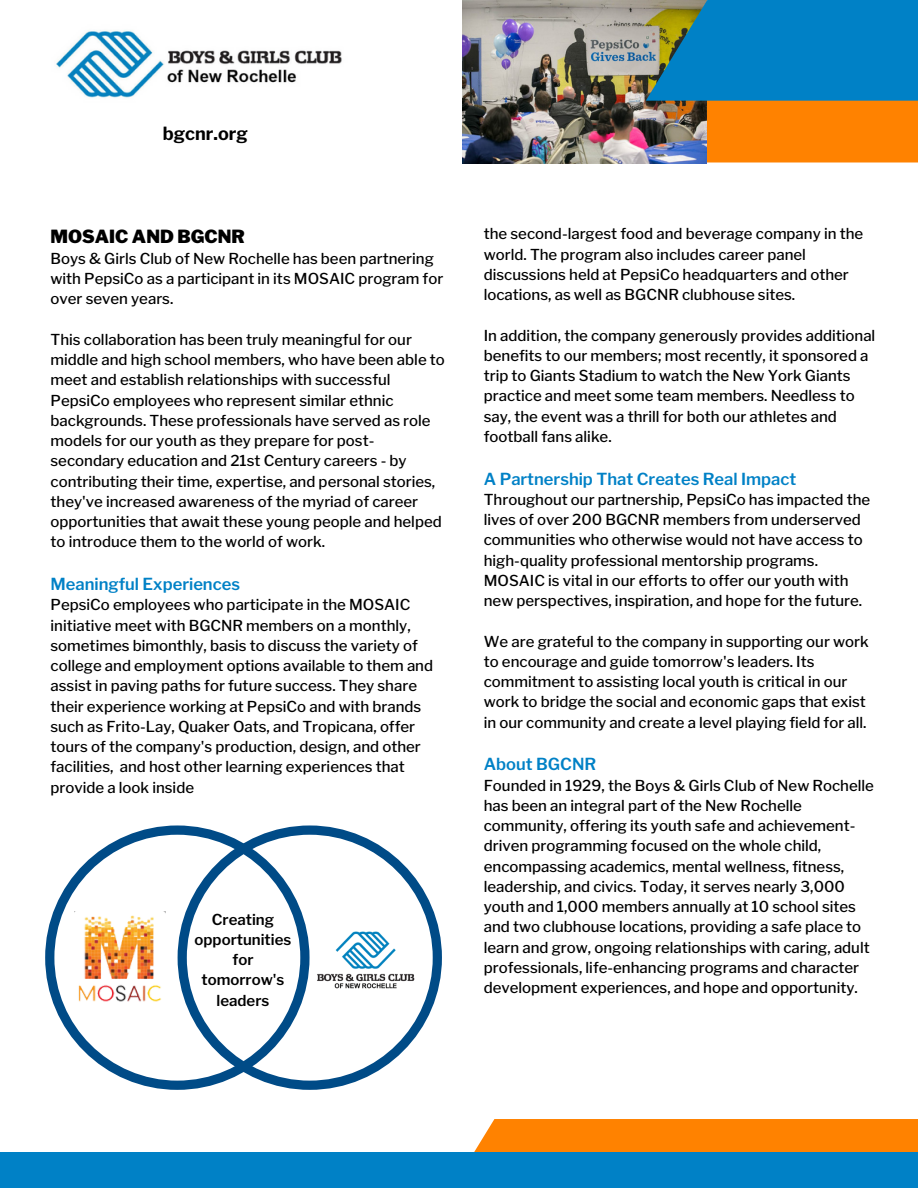
<style>
.page{position:relative;width:918px;height:1188px;background:#fff}
.page>*{position:absolute;margin:0;border:0;box-sizing:border-box;transform-origin:0 0}
.t1{font:900 18px "Libre Franklin";color:#000}
.t2{font:700 18px "Libre Franklin";color:#000}
.t3{font:600 16.5px "Libre Franklin";color:#0081c6}
.t4{font:500 15px/20.2px "Libre Franklin";color:#000}
.t5{font:600 15px/20.2px "Libre Franklin";color:#000;text-align:center}
</style>
<div class="page">
<div style="left:707px;top:101px;width:211px;height:61px;background:#ff8200"></div>
<img style="left:463px;top:0;width:244px;height:163px">
<svg style="left:646px;top:0;width:272px;height:101px;background:#1282b6"></svg>
<div style="left:474px;top:1119px;width:444px;height:33px;background:#ff8200"></div>
<div style="left:0;top:1152px;width:918px;height:36px;background:#0081c6"></div>
<img style="left:56px;top:30px;width:286px;height:68px">
<svg style="left:310px;top:825px;width:132px;height:265px"></svg>
<img style="left:315px;top:931px;width:101px;height:59px">
<svg style="left:45px;top:825px;width:265px;height:265px"></svg>
<img style="left:74px;top:912px;width:91px;height:93px">
<p class="t2" style="left:163px;top:123px;width:87px">bgcnr.org</p>
<p class="t1" style="left:51px;top:225px;width:196px">MOSAIC AND BGCNR</p>
<p class="t4" style="left:51px;top:248px;width:394px">Boys &amp; Girls Club of New Rochelle has been partnering with PepsiCo as a participant in its MOSAIC program for over seven years.</p>
<p class="t4" style="left:51px;top:329px;width:396px">This collaboration has been truly meaningful for our middle and high school members, who have been able to meet and establish relationships with successful PepsiCo employees who represent similar ethnic backgrounds. These professionals have served as role models for our youth as they prepare for post&shy;secondary education and 21st Century careers - by contributing their time, expertise, and personal stories, they've increased awareness of the myriad of career opportunities that await these young people and helped to introduce them to the world of work.</p>
<p class="t3" style="left:51px;top:574px;width:191px">Meaningful Experiences</p>
<p class="t4" style="left:51px;top:595px;width:384px">PepsiCo employees who participate in the MOSAIC initiative meet with BGCNR members on a monthly, sometimes bimonthly, basis to discuss the variety of college and employment options available to them and assist in paving paths for future success. They share their experience working at PepsiCo and with brands such as Frito-Lay, Quaker Oats, and Tropicana, offer tours of the company's production, design, and other facilities, and host other learning experiences that provide a look inside</p>
<p class="t5" style="left:195px;top:909px;width:98px">Creating opportunities for tomorrow's leaders</p>
<p class="t4" style="left:484px;top:224px;width:381px">the second-largest food and beverage company in the world. The program also includes career panel discussions held at PepsiCo headquarters and other locations, as well as BGCNR clubhouse sites.</p>
<p class="t4" style="left:484px;top:325px;width:393px">In addition, the company generously provides additional benefits to our members; most recently, it sponsored a trip to Giants Stadium to watch the New York Giants practice and meet some team members. Needless to say, the event was a thrill for both our athletes and football fans alike.</p>
<p class="t3" style="left:484px;top:469px;width:314px">A Partnership That Creates Real Impact</p>
<p class="t4" style="left:484px;top:489px;width:388px">Throughout our partnership, PepsiCo has impacted the lives of over 200 BGCNR members from underserved communities who otherwise would not have access to high-quality professional mentorship programs.<br>MOSAIC is vital in our efforts to offer our youth with new perspectives, inspiration, and hope for the future.</p>
<p class="t4" style="left:484px;top:631px;width:386px">We are grateful to the company in supporting our work to encourage and guide tomorrow's leaders. Its commitment to assisting local youth is critical in our work to bridge the social and economic gaps that exist in our community and create a level playing field for all.</p>
<p class="t3" style="left:484px;top:755px;width:114px">About BGCNR</p>
<p class="t4" style="left:484px;top:775px;width:392px">Founded in 1929, the Boys &amp; Girls Club of New Rochelle has been an integral part of the New Rochelle community, offering its youth safe and achievement&shy;driven programming focused on the whole child, encompassing academics, mental wellness, fitness, leadership, and civics. Today, it serves nearly 3,000 youth and 1,000 members annually at 10 school sites and two clubhouse locations, providing a safe place to learn and grow, ongoing relationships with caring, adult professionals, life-enhancing programs and character development experiences, and hope and opportunity.</p>
</div>
